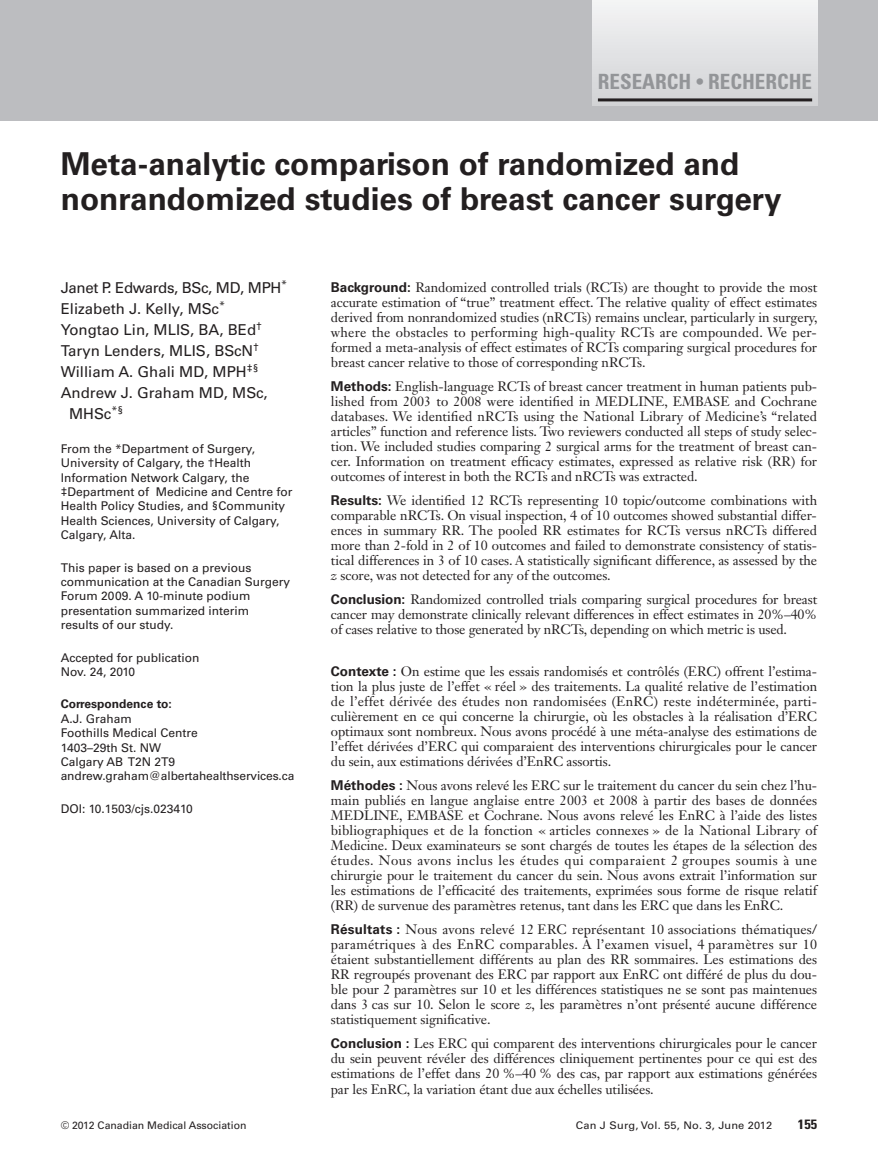
<style>
.page{position:relative;width:878px;height:1175px;background:#fff}
.page>*{position:absolute;margin:0;border:0;box-sizing:border-box;transform-origin:0 0}
.t1{font:700 31.5px/34.5px "Univers LT Std";color:#231f20}
.t2{font:700 condensed 21px "Univers LT Std";color:#939598}
.t3{font:15px "Univers LT Std";color:#231f20}
.t4{font:15px "Univers LT Std";letter-spacing:-.02em;color:#231f20}
.t5{font:13.5px/15px "Janson Text LT Std";letter-spacing:-.005em;color:#231f20;text-align:justify}
.t6{font:700 condensed 13.5px "Univers LT Std";color:#231f20;scale:1.05 1}
.t7{font:12px/14.4px "Univers LT Std";color:#231f20}
.t8{font:700 12px "Univers LT Std";color:#231f20}
.t9{font:10.5px "Univers LT Std";color:#231f20}
.t10{font:10.5px "Univers LT Std";color:#231f20;scale:1.05 1}
.s1{font-size:18px}
.s2{font-family:"Univers LT Std";font-weight:700}
.s3{font-style:italic}
</style>
<div class="page">
<div style="left:0;top:0;width:878px;height:120px;background:#bcbdc0"></div>
<div style="left:593px;top:0;width:224px;height:106px;background:linear-gradient(to bottom,#f4f4f5,#d1d2d5)"></div>
<hr style="left:598px;top:98px;width:214px;height:3px;background:#231f20">
<h2 class="t2" style="left:598px;top:74px;width:216px">RESEARCH <span class="s1">•</span> RECHERCHE</h2>
<h1 class="t1" style="left:61px;top:149px;width:722px">Meta-analytic comparison of randomized and nonrandomized studies of breast cancer surgery</h1>
<p class="t4" style="left:61px;top:282px;width:228px">Janet P. Edwards, BSc, MD, MPH<sup>*</sup></p>
<p class="t3" style="left:61px;top:303px;width:166px">Elizabeth J. Kelly, MSc<sup>*</sup></p>
<p class="t3" style="left:61px;top:324px;width:203px">Yongtao Lin, MLIS, BA, BEd<sup>†</sup></p>
<p class="t3" style="left:61px;top:345px;width:200px">Taryn Lenders, MLIS, BScN<sup>†</sup></p>
<p class="t3" style="left:61px;top:366px;width:199px">William A. Ghali MD, MPH<sup>‡§</sup></p>
<p class="t3" style="left:61px;top:387px;width:208px">Andrew J. Graham MD, MSc,</p>
<p class="t3" style="left:69px;top:408px;width:56px">MHSc<sup>*§</sup></p>
<p class="t7" style="left:61px;top:442px;width:233px">From the *Department of Surgery, University of Calgary, the †Health Information Network Calgary, the ‡Department of Medicine and Centre for Health Policy Studies, and §Community Health Sciences, University of Calgary, Calgary, Alta.</p>
<p class="t7" style="left:61px;top:561px;width:231px">This paper is based on a previous communication at the Canadian Surgery<br>Forum 2009. A 10-minute podium presentation summarized interim results of our study.</p>
<p class="t7" style="left:61px;top:651px;width:140px">Accepted for publication<br>Nov. 24, 2010</p>
<p class="t8" style="left:61px;top:699px;width:112px">Correspondence to:</p>
<p class="t7" style="left:61px;top:712px;width:235px">A.J. Graham<br>Foothills Medical Centre<br>1403–29th St. NW<br>Calgary AB T2N 2T9 andrew.graham@albertahealthservices.ca</p>
<p class="t7" style="left:61px;top:802px;width:133px">DOI: 10.1503/cjs.023410</p>
<p class="t5" style="left:331px;top:281px;width:488px"><span class="s2">Background:</span> Randomized controlled trials (RCTs) are thought to provide the most accurate estimation of “true” treatment effect. The relative quality of effect estimates derived from nonrandomized studies (nRCTs) remains unclear, particularly in surgery, where the obstacles to performing high-quality RCTs are compounded. We per&shy;formed a meta-analysis of effect estimates of RCTs comparing surgical procedures for breast cancer relative to those of corresponding nRCTs.</p>
<p class="t5" style="left:331px;top:380px;width:488px"><span class="s2">Methods:</span> English-language RCTs of breast cancer treatment in human patients pub&shy;lished from 2003 to 2008 were identified in MEDLINE, EMBASE and Cochrane databases. We identified nRCTs using the National Library of Medicine’s “related articles” function and reference lists. Two reviewers conducted all steps of study selec&shy;tion. We included studies comparing 2 surgical arms for the treatment of breast can&shy;cer. Information on treatment efficacy estimates, expressed as relative risk (RR) for outcomes of interest in both the RCTs and nRCTs was extracted.</p>
<p class="t5" style="left:331px;top:494px;width:488px"><span class="s2">Results:</span> We identified 12 RCTs representing 10 topic/outcome combinations with comparable nRCTs. On visual inspection, 4 of 10 outcomes showed substantial differ&shy;ences in summary RR. The pooled RR estimates for RCTs versus nRCTs differed more than 2-fold in 2 of 10 outcomes and failed to demonstrate consistency of statis&shy;tical differences in 3 of 10 cases. A statistically significant difference, as assessed by the <span class="s3">z</span> score, was not detected for any of the outcomes.</p>
<p class="t5" style="left:331px;top:593px;width:487px"><span class="s2">Conclusion:</span> Randomized controlled trials comparing surgical procedures for breast cancer may demonstrate clinically relevant differences in effect estimates in 20%–40% of cases relative to those generated by nRCTs, depending on which metric is used.</p>
<p class="t5" style="left:331px;top:665px;width:487px"><span class="s2">Contexte :</span> On estime que les essais randomisés et contrôlés (ERC) offrent l’estima&shy;tion la plus juste de l’effet « réel » des traitements. La qualité relative de l’estimation de l’effet dérivée des études non randomisées (EnRC) reste indéterminée, parti&shy;culièrement en ce qui concerne la chirurgie, où les obstacles à la réalisation d’ERC optimaux sont nombreux. Nous avons procédé à une méta-analyse des estimations de l’effet dérivées d’ERC qui comparaient des interventions chirurgicales pour le cancer du sein, aux estimations dérivées d’EnRC assortis.</p>
<p class="t5" style="left:331px;top:779px;width:488px"><span class="s2">Méthodes :</span> Nous avons relevé les ERC sur le traitement du cancer du sein chez l’hu&shy;main publiés en langue anglaise entre 2003 et 2008 à partir des bases de données MEDLINE, EMBASE et Cochrane. Nous avons relevé les EnRC à l’aide des listes bibliographiques et de la fonction « articles connexes » de la National Library of Medicine. Deux examinateurs se sont chargés de toutes les étapes de la sélection des études. Nous avons inclus les études qui comparaient 2 groupes soumis à une chirurgie pour le traitement du cancer du sein. Nous avons extrait l’information sur les estimations de l’efficacité des traitements, exprimées sous forme de risque relatif (RR) de survenue des paramètres retenus, tant dans les ERC que dans les EnRC.</p>
<p class="t5" style="left:331px;top:923px;width:488px"><span class="s2">Résultats :</span> Nous avons relevé 12 ERC représentant 10 associations thématiques/ paramétriques à des EnRC comparables. À l’examen visuel, 4 paramètres sur 10 étaient substantiellement différents au plan des RR sommaires. Les estimations des RR regroupés provenant des ERC par rapport aux EnRC ont différé de plus du dou&shy;ble pour 2 paramètres sur 10 et les différences statistiques ne se sont pas maintenues dans 3 cas sur 10. Selon le score <span class="s3">z</span>, les paramètres n’ont présenté aucune différence statistiquement significative.</p>
<p class="t5" style="left:331px;top:1037px;width:488px"><span class="s2">Conclusion :</span> Les ERC qui comparent des interventions chirurgicales pour le cancer du sein peuvent révéler des différences cliniquement pertinentes pour ce qui est des estimations de l’effet dans 20 %–40 % des cas, par rapport aux estimations générées par les EnRC, la variation étant due aux échelles utilisées.</p>
<p class="t9" style="left:61px;top:1121px;width:187px">© 2012 Canadian Medical Association</p>
<p class="t10" style="left:576px;top:1121px;width:188px">Can J Surg, Vol. 55, No. 3, June 2012</p>
<p class="t6" style="left:797px;top:1119px;width:20px">155</p>
</div>
